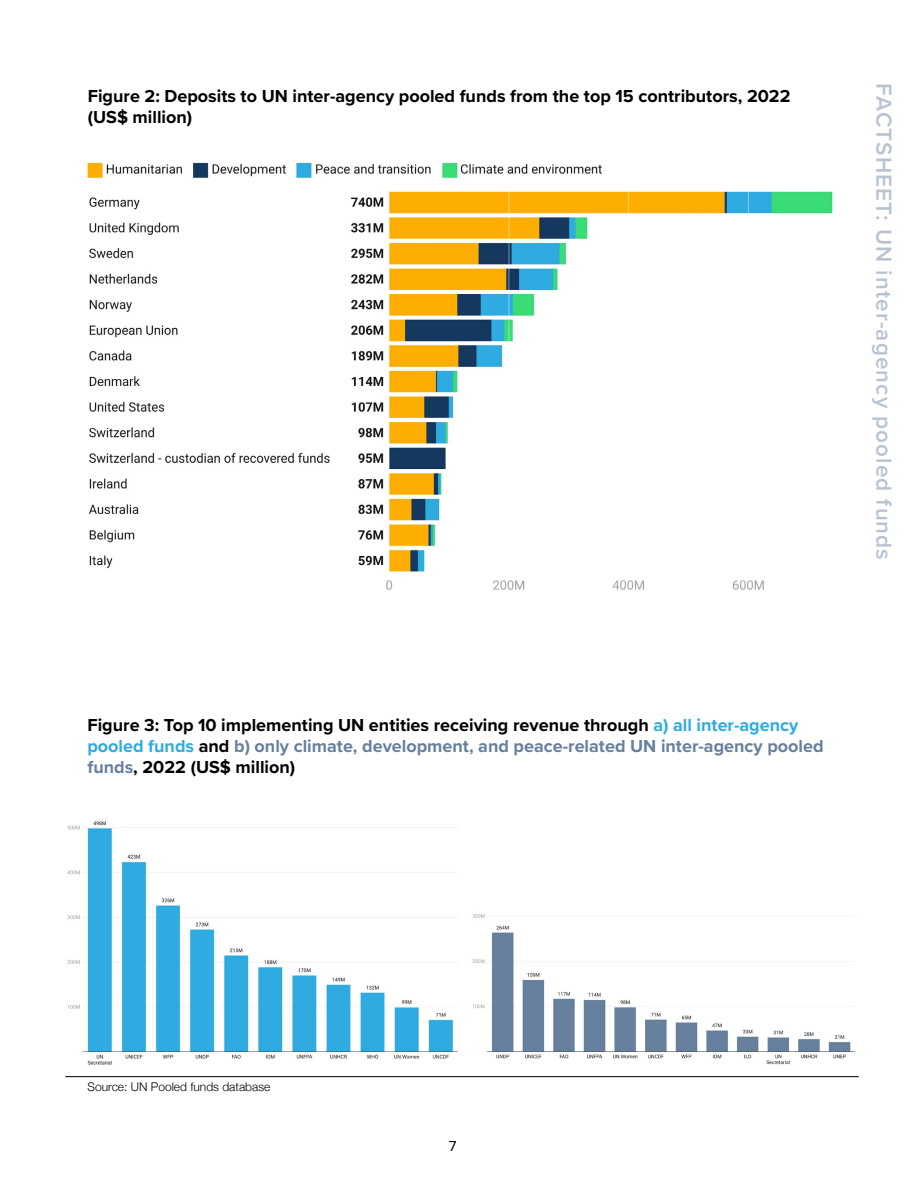
<style>
.page{position:relative;width:918px;height:1188px;background:#fff}
.page>*{position:absolute;margin:0;border:0;box-sizing:border-box;transform-origin:0 0}
.t1{font:600 22.5px "Proxima Nova";letter-spacing:.05em;color:#b7c3d1}
.t2{font:700 18px/21px "Proxima Nova";color:#000}
.t3{font:15px "Proxima Nova";color:#000}
.t4{font:300 12px "Helvetica Neue";color:#000}
.s1{color:#2eabe1}
.s2{color:#66809d}
</style>
<div class="page">
<img style="left:86px;top:162px;width:747px;height:428px">
<img style="left:472px;top:914px;width:383px;height:151px">
<img style="left:67px;top:821px;width:391px;height:244px">
<hr style="left:65px;top:1076px;width:794px;height:1px;background:#000">
<p class="t2" style="left:88px;top:85px;width:704px">Figure 2: Deposits to UN inter-agency pooled funds from the top 15 contributors, 2022 (US$ million)</p>
<p class="t1" style="left:901px;top:83px;width:478px;rotate:90deg">FACTSHEET: UN inter-agency pooled funds</p>
<p class="t2" style="left:87px;top:714px;width:738px">Figure 3: Top 10 implementing UN entities receiving revenue through <span class="s1">a) all inter-agency pooled funds</span> and <span class="s2">b) only climate, development, and peace-related UN inter-agency pooled funds</span>, 2022 (US$ million)</p>
<p class="t4" style="left:87px;top:1077px;width:184px">Source: UN Pooled funds database</p>
<p class="t3" style="left:449px;top:1135px;width:9px">7</p>
</div>
